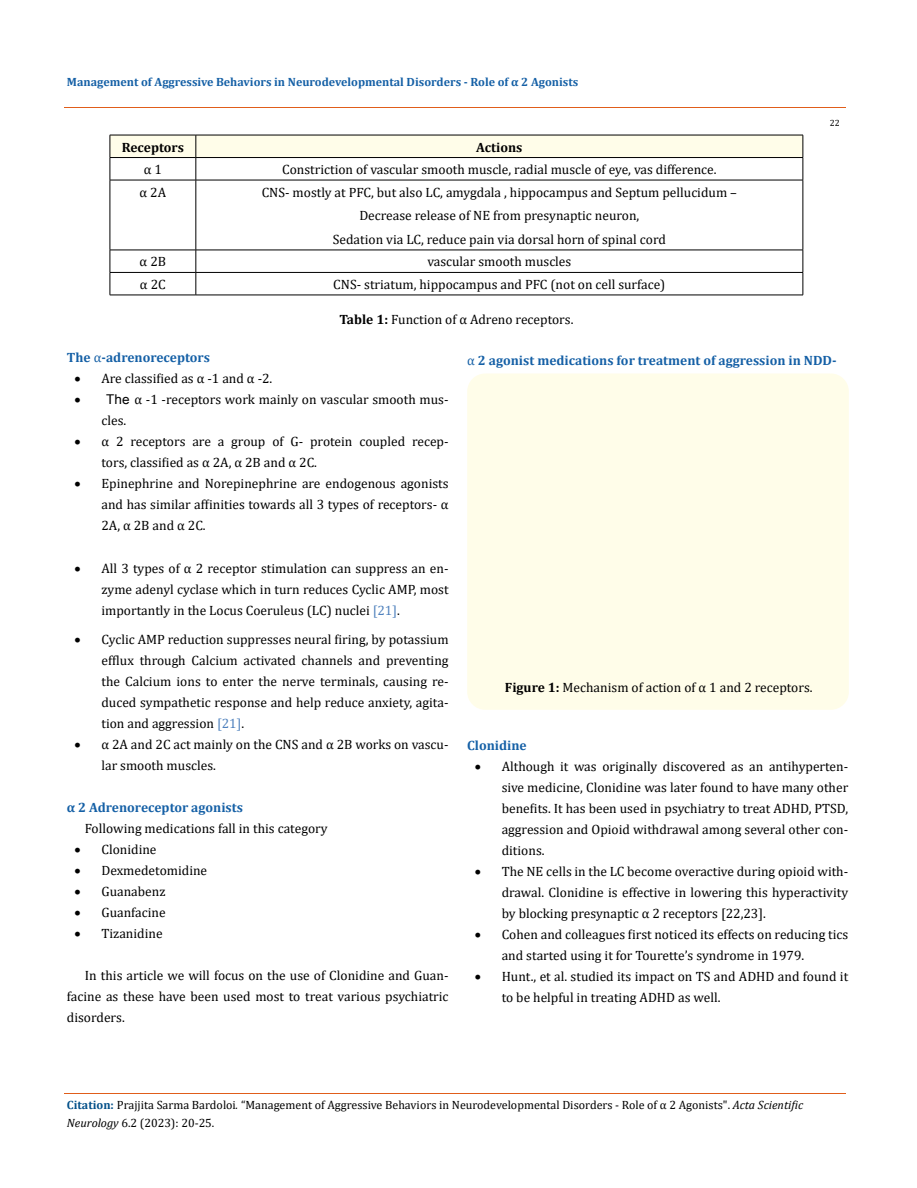
<style>
.page{position:relative;width:917px;height:1188px;background:#fff}
.page>*{position:absolute;margin:0;border:0;box-sizing:border-box;transform-origin:0 0}
.t1{font:13.5px/21px "Cambria";color:#000;text-align:justify}
.t2{font:700 13.5px "Cambria";color:#1560a6}
.t3{font:700 13.5px "Cambria";color:#000}
.t4{font:13.5px "Cambria Math";color:#000}
.t5{font:12px/18px "Cambria";color:#000}
.t6{font:700 12px "Cambria";color:#1560a6}
.t7{font:9px "Cambria";color:#000}
.s1{font-family:"Cambria"}
.s2{font-family:"Cambria Math"}
.s3{font-weight:700}
.s4{font-family:"Cambria Math";font-weight:400}
.s5{font-family:"Arial Unicode MS"}
.s6{color:#4f81bd}
.s7{font-weight:700;color:#035089}
.s8{font-style:italic}
</style>
<div class="page">
<svg style="left:110px;top:135px;width:693px;height:45px"></svg>
<hr style="left:110px;top:180px;width:86px;height:1px;background:#000">
<hr style="left:110px;top:180px;width:1px;height:70px;background:#000">
<hr style="left:196px;top:180px;width:607px;height:1px;background:#000">
<hr style="left:195px;top:180px;width:1px;height:70px;background:#000">
<hr style="left:802px;top:180px;width:1px;height:70px;background:#000">
<hr style="left:110px;top:250px;width:86px;height:1px;background:#000">
<hr style="left:196px;top:250px;width:607px;height:1px;background:#000">
<hr style="left:110px;top:272px;width:86px;height:1px;background:#000">
<svg style="left:110px;top:250px;width:1px;height:45px"></svg>
<hr style="left:196px;top:272px;width:607px;height:1px;background:#000">
<svg style="left:195px;top:250px;width:1px;height:45px"></svg>
<svg style="left:802px;top:250px;width:1px;height:45px"></svg>
<hr style="left:110px;top:295px;width:86px;height:1px;background:#000">
<hr style="left:196px;top:295px;width:607px;height:1px;background:#000">
<div style="left:467px;top:374px;width:381px;height:336px;background:#fffde9;border-radius:18px"></div>
<hr style="left:64px;top:108px;width:781px;height:1px;background:#e05d1a">
<hr style="left:64px;top:1094px;width:781px;height:1px;background:#e05d1a">
<p class="t6" style="left:67px;top:73px;width:513px">Management of Aggressive Behaviors in Neurodevelopmental Disorders - Role of α 2 Agonists</p>
<p class="t7" style="left:829px;top:118px;width:11px">22</p>
<p class="t3" style="left:122px;top:137px;width:64px">Receptors</p>
<p class="t3" style="left:476px;top:137px;width:48px">Actions</p>
<p class="t4" style="left:144px;top:161px;width:20px">α <span class="s1">1</span></p>
<p class="t1" style="left:282px;top:159px;width:436px">Constriction of vascular smooth muscle, radial muscle of eye, vas difference.</p>
<p class="t1" style="left:139px;top:181px;width:28px"><span class="s2">α</span> 2A</p>
<p class="t1" style="left:262px;top:180px;width:476px;line-height:23.7px;text-align:center">CNS- mostly at PFC, but also LC, amygdala , hippocampus and Septum pellucidum –<br>Decrease release of NE from presynaptic neuron,<br>Sedation via LC, reduce pain via dorsal horn of spinal cord</p>
<p class="t1" style="left:140px;top:251px;width:28px"><span class="s2">α</span> 2B</p>
<p class="t1" style="left:427px;top:251px;width:145px">vascular smooth muscles</p>
<p class="t1" style="left:140px;top:274px;width:27px"><span class="s2">α</span> 2C</p>
<p class="t1" style="left:333px;top:274px;width:334px">CNS- striatum, hippocampus and PFC (not on cell surface)</p>
<p class="t1" style="left:339px;top:309px;width:235px"><span class="s3">Table 1:</span> Function of <span class="s2">α</span> Adreno receptors.</p>
<p class="t2" style="left:67px;top:347px;width:144px">The <span class="s4">α</span>-adrenoreceptors</p>
<p class="t1" style="left:74px;top:367px;width:199px">• Are classified as <span class="s2">α</span> -1 and <span class="s2">α</span> -2.</p>
<p class="t1" style="left:101px;top:388px;width:348px;text-indent:-27px">• <span class="s5">The</span> <span class="s2">α</span> -1 -receptors work mainly on vascular smooth mus&shy;cles.</p>
<p class="t1" style="left:101px;top:430px;width:348px;text-indent:-27px">• <span class="s2">α</span> 2 receptors are a group of G- protein coupled recep&shy;tors, classified as <span class="s2">α</span> 2A, <span class="s2">α</span> 2B and <span class="s2">α</span> 2C.</p>
<p class="t1" style="left:101px;top:472px;width:348px;text-indent:-27px">• Epinephrine and Norepinephrine are endogenous agonists and has similar affinities towards all 3 types of receptors- <span class="s2">α </span>2A, <span class="s2">α</span> 2B and <span class="s2">α</span> 2C.</p>
<p class="t1" style="left:101px;top:558px;width:348px;text-indent:-27px">• All 3 types of <span class="s2">α</span> 2 receptor stimulation can suppress an en&shy;zyme adenyl cyclase which in turn reduces Cyclic AMP, most importantly in the Locus Coeruleus (LC) nuclei <span class="s6">[21]</span>.</p>
<p class="t1" style="left:101px;top:628px;width:348px;text-indent:-27px">• Cyclic AMP reduction suppresses neural firing, by potassium efflux through Calcium activated channels and preventing the Calcium ions to enter the nerve terminals, causing re&shy;duced sympathetic response and help reduce anxiety, agita&shy;tion and aggression <span class="s6">[21]</span>.</p>
<p class="t1" style="left:101px;top:733px;width:348px;text-indent:-27px">• <span class="s2">α</span> 2A and 2C act mainly on the CNS and <span class="s2">α</span> 2B works on vascu&shy;lar smooth muscles.</p>
<p class="t2" style="left:67px;top:797px;width:177px">α 2 Adrenoreceptor agonists</p>
<p class="t1" style="left:85px;top:817px;width:244px">Following medications fall in this category</p>
<p class="t1" style="left:74px;top:838px;width:84px">• Clonidine</p>
<p class="t1" style="left:74px;top:859px;width:134px">• Dexmedetomidine</p>
<p class="t1" style="left:74px;top:880px;width:93px">• Guanabenz</p>
<p class="t1" style="left:74px;top:901px;width:93px">• Guanfacine</p>
<p class="t1" style="left:74px;top:922px;width:90px">• Tizanidine</p>
<p class="t1" style="left:67px;top:964px;width:383px;text-indent:18px">In this article we will focus on the use of Clonidine and Guan&shy;facine as these have been used most to treat various psychiatric disorders.</p>
<p class="t2" style="left:467px;top:351px;width:371px"><span class="s4">α</span> 2 agonist medications for treatment of aggression in NDD-</p>
<p class="t1" style="left:505px;top:676px;width:309px"><span class="s3">Figure 1:</span> Mechanism of action of α 1 and 2 receptors.</p>
<p class="t2" style="left:467px;top:736px;width:61px">Clonidine</p>
<p class="t1" style="left:501px;top:756px;width:348px;text-indent:-27px">• Although it was originally discovered as an antihyperten&shy;sive medicine, Clonidine was later found to have many other benefits. It has been used in psychiatry to treat ADHD, PTSD, aggression and Opioid withdrawal among several other con&shy;ditions.</p>
<p class="t1" style="left:501px;top:861px;width:348px;text-indent:-27px">• The NE cells in the LC become overactive during opioid with&shy;drawal. Clonidine is effective in lowering this hyperactivity by blocking presynaptic α 2 receptors [22,23].</p>
<p class="t1" style="left:501px;top:924px;width:348px;text-indent:-27px">• Cohen and colleagues first noticed its effects on reducing tics and started using it for Tourette’s syndrome in 1979.</p>
<p class="t1" style="left:501px;top:966px;width:348px;text-indent:-27px">• Hunt., et al. studied its impact on TS and ADHD and found it to be helpful in treating ADHD as well.</p>
<p class="t5" style="left:67px;top:1096px;width:738px"><span class="s7">Citation:</span> Prajjita Sarma Bardoloi<span class="s8">.</span> “Management of Aggressive Behaviors in Neurodevelopmental Disorders - Role of α 2 Agonists". <span class="s8">Acta Scientific<br>Neurology</span> 6.2 (2023): 20-25.</p>
</div>
